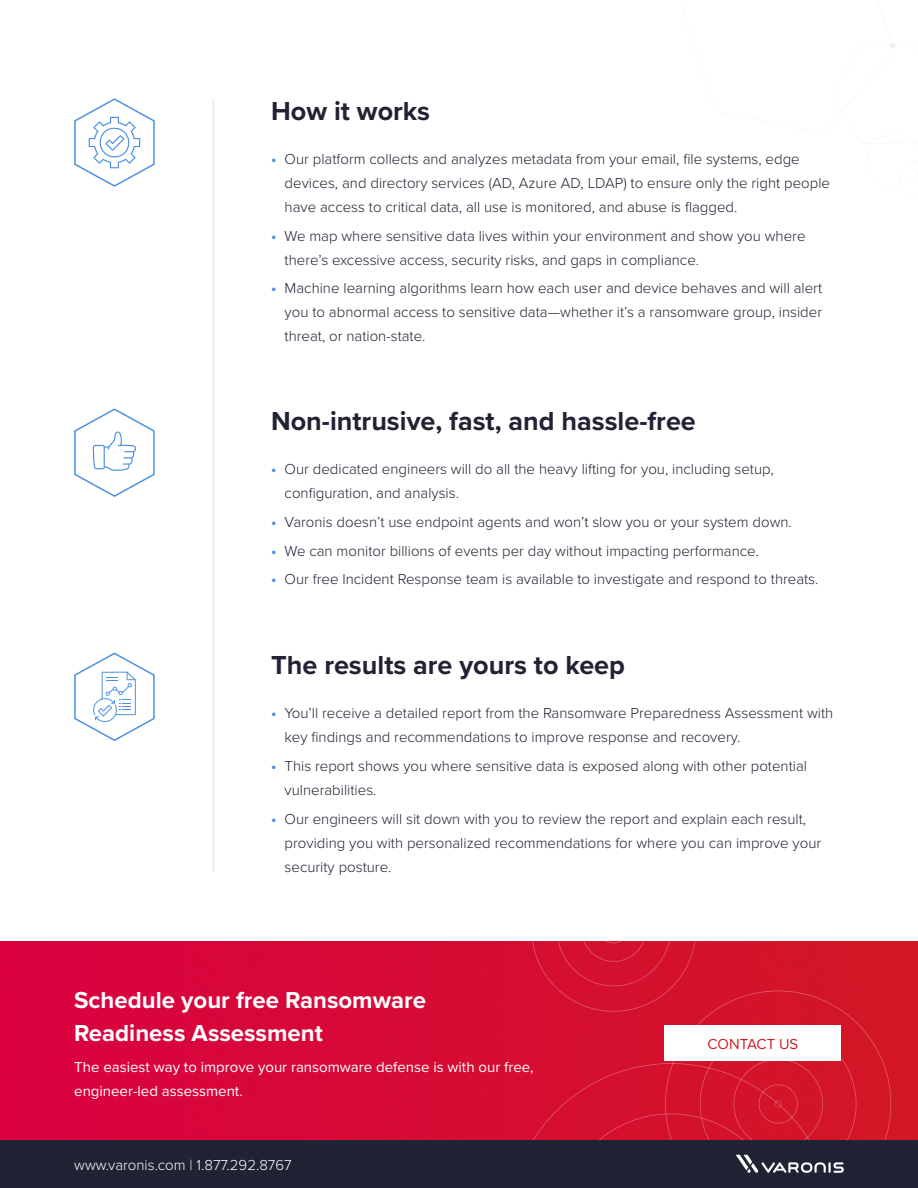
<style>
.page{position:relative;width:918px;height:1188px;background:#fff}
.page>*{position:absolute;margin:0;border:0;box-sizing:border-box;transform-origin:0 0}
.H2__Navy{font:700 27px "Proxima Nova";color:#212234}
.H2_CTA__White__Bold{font:700 24px/33px "Proxima Nova";color:#fff}
.t1{font:300 15px/24px "Proxima Nova";color:#212234}
.H2_CTA__White__Bold-2{font:15px/24px "Proxima Nova";color:#fff}
.t2{font:300 15px "Proxima Nova";color:#fff}
.CTA_Button_Text__Red{font:15px "Proxima Nova";color:#d21a27}
.s1{font-weight:700;color:#4a90e2}
</style>
<div class="page">
<img style="left:0;top:941px;width:918px;height:200px">
<div style="left:665px;top:1025px;width:176px;height:36px;background:#fff"></div>
<hr style="left:213px;top:98px;width:1px;height:774px;background:#dee3e6">
<svg style="left:74px;top:652px;width:81px;height:89px"></svg>
<svg style="left:74px;top:408px;width:81px;height:89px"></svg>
<svg style="left:74px;top:98px;width:81px;height:89px"></svg>
<div style="left:0;top:1141px;width:918px;height:47px;background:#212234"></div>
<svg style="left:736px;top:1155px;width:108px;height:18px"></svg>
<p class="H2__Navy" style="left:271px;top:91px;width:160px">How it works</p>
<p class="t1" style="left:285px;top:146px;width:547px;text-indent:-14px"><span class="s1">•</span> Our platform collects and analyzes metadata from your email, file systems, edge devices, and directory services (AD, Azure AD, LDAP) to ensure only the right people have access to critical data, all use is monitored, and abuse is flagged.</p>
<p class="t1" style="left:285px;top:223px;width:522px;text-indent:-14px"><span class="s1">•</span> We map where sensitive data lives within your environment and show you where there’s excessive access, security risks, and gaps in compliance.</p>
<p class="t1" style="left:285px;top:275px;width:539px;text-align:justify;text-indent:-14px"><span class="s1">•</span> Machine learning algorithms learn how each user and device behaves and will alert you to abnormal access to sensitive data—whether it’s a ransomware group, insider threat, or nation-state.</p>
<p class="H2__Navy" style="left:271px;top:401px;width:426px">Non-intrusive, fast, and hassle-free</p>
<p class="t1" style="left:285px;top:457px;width:491px;text-indent:-14px"><span class="s1">•</span> Our dedicated engineers will do all the heavy lifting for you, including setup, configuration, and analysis.</p>
<p class="t1" style="left:271px;top:509px;width:522px"><span class="s1">•</span> Varonis doesn’t use endpoint agents and won’t slow you or your system down.</p>
<p class="t1" style="left:271px;top:538px;width:489px"><span class="s1">•</span> We can monitor billions of events per day without impacting performance.</p>
<p class="t1" style="left:271px;top:566px;width:549px"><span class="s1">•</span> Our free Incident Response team is available to investigate and respond to threats.</p>
<p class="H2__Navy" style="left:271px;top:645px;width:355px">The results are yours to keep</p>
<p class="t1" style="left:285px;top:701px;width:550px;text-indent:-14px"><span class="s1">•</span> You’ll receive a detailed report from the Ransomware Preparedness Assessment with key findings and recommendations to improve response and recovery.</p>
<p class="t1" style="left:285px;top:753px;width:524px;text-indent:-14px"><span class="s1">•</span> This report shows you where sensitive data is exposed along with other potential vulnerabilities.</p>
<p class="t1" style="left:285px;top:806px;width:538px;text-indent:-14px"><span class="s1">•</span> Our engineers will sit down with you to review the report and explain each result, providing you with personalized recommendations for where you can improve your security posture.</p>
<p class="H2_CTA__White__Bold" style="left:74px;top:983px;width:353px">Schedule your free Ransomware<br>Readiness Assessment</p>
<p class="H2_CTA__White__Bold-2" style="left:74px;top:1054px;width:461px">The easiest way to improve your ransomware defense is with our free, engineer-led assessment.</p>
<p class="t2" style="left:74px;top:1154px;width:219px">www.varonis.com | 1.877.292.8767</p>
<p class="CTA_Button_Text__Red" style="left:707px;top:1032px;width:92px">CONTACT US</p>
</div>
